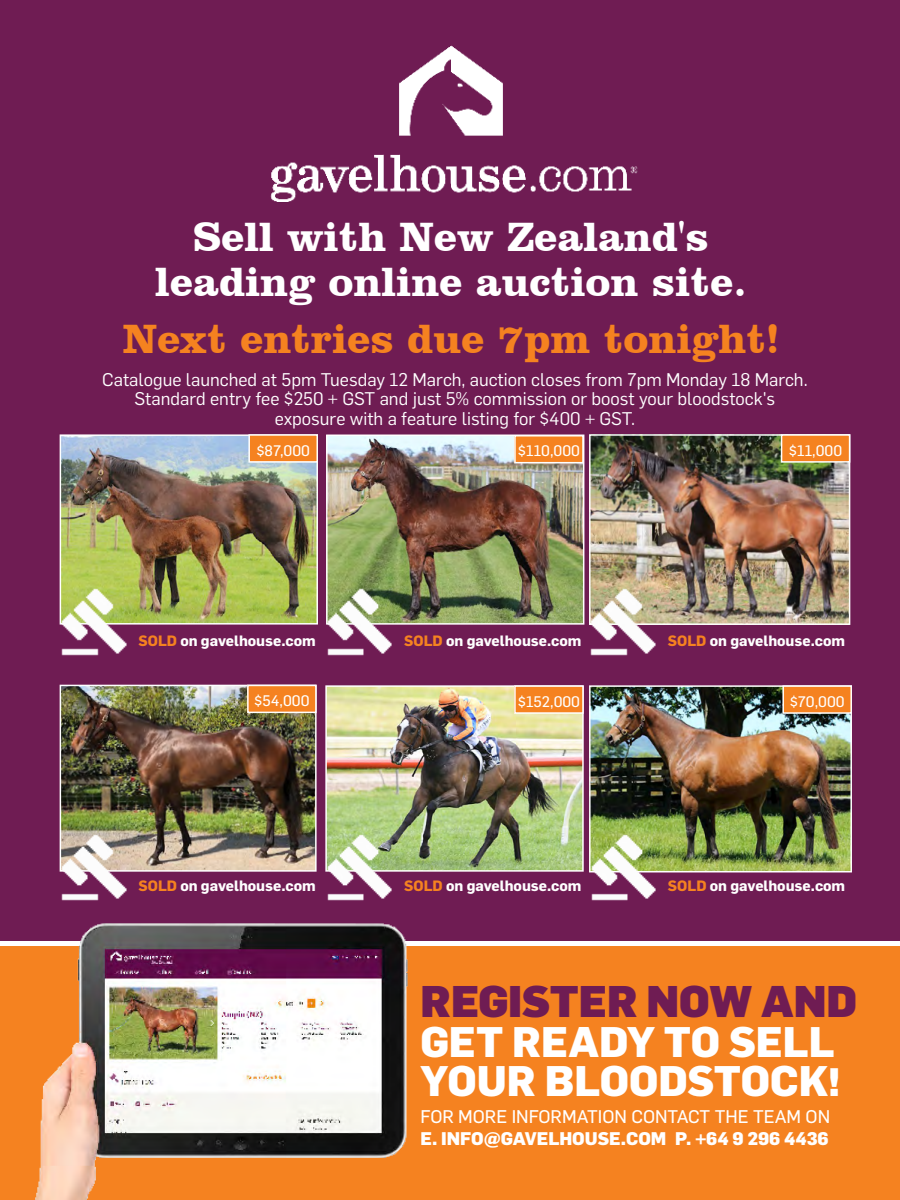
<style>
.page{position:relative;width:900px;height:1200px;background:#fff}
.page>*{position:absolute;margin:0;border:0;box-sizing:border-box;transform-origin:0 0}
.t1{font:900 43.5px "Flama";color:#6f1c53}
.t2{font:700 42px/45px "Clarendon BT";color:#fff;text-align:center}
.t3{font:800 42px/39px "Flama";color:#fff}
.t4{font:700 42px "Clarendon BT";color:#f58220}
.t5{font:18px/19.5px "Flama";color:#fff;text-align:center}
.t6{font:18px "Flama Basic";color:#fff}
.t7{font:800 18px "Flama";color:#fff}
.t8{font:15px "Flama Basic";color:#fff}
.t9{font:700 14.7px "Flama";color:#fff}
.s1{color:#f58220}
.s2{font-size:39px}
</style>
<div class="page">
<div style="left:0;top:0;width:900px;height:941px;background:#6f1c53"></div>
<div style="left:0;top:946px;width:900px;height:254px;background:#f58220"></div>
<img style="left:35px;top:923px;width:373px;height:277px">
<img style="left:592px;top:688px;width:257px;height:181px">
<div style="left:589px;top:685px;width:263px;height:187px;border:2px solid #fff"></div>
<img style="left:329px;top:438px;width:252px;height:184px">
<div style="left:326px;top:435px;width:258px;height:190px;border:2px solid #fff"></div>
<img style="left:592px;top:437px;width:255px;height:185px">
<div style="left:589px;top:434px;width:261px;height:191px;border:2px solid #fff"></div>
<img style="left:63px;top:688px;width:251px;height:181px">
<div style="left:60px;top:685px;width:257px;height:187px;border:2px solid #fff"></div>
<img style="left:328px;top:688px;width:253px;height:181px">
<div style="left:325px;top:685px;width:259px;height:187px;border:2px solid #fff"></div>
<img style="left:63px;top:437px;width:252px;height:185px">
<div style="left:60px;top:434px;width:258px;height:191px;border:2px solid #fff"></div>
<img style="left:326px;top:587px;width:70px;height:69px">
<img style="left:589px;top:832px;width:71px;height:69px">
<img style="left:325px;top:832px;width:71px;height:69px">
<img style="left:589px;top:587px;width:71px;height:69px">
<img style="left:60px;top:832px;width:70px;height:69px">
<img style="left:60px;top:587px;width:70px;height:69px">
<div style="left:783px;top:686px;width:68px;height:27px;background:#f58220"></div>
<div style="left:782px;top:685px;width:70px;height:29px;border:2px solid #fff"></div>
<div style="left:782px;top:435px;width:68px;height:27px;background:#f58220"></div>
<div style="left:781px;top:434px;width:69px;height:29px;border:2px solid #fff"></div>
<div style="left:515px;top:686px;width:68px;height:27px;background:#f58220"></div>
<div style="left:514px;top:685px;width:70px;height:29px;border:2px solid #fff"></div>
<div style="left:515px;top:436px;width:68px;height:27px;background:#f58220"></div>
<div style="left:514px;top:435px;width:70px;height:28px;border:2px solid #fff"></div>
<div style="left:248px;top:685px;width:68px;height:27px;background:#f58220"></div>
<div style="left:247px;top:685px;width:70px;height:28px;border:2px solid #fff"></div>
<div style="left:249px;top:435px;width:68px;height:27px;background:#f58220"></div>
<div style="left:248px;top:434px;width:70px;height:29px;border:2px solid #fff"></div>
<img style="left:270px;top:45px;width:368px;height:157px">
<h2 class="t2" style="left:155px;top:213px;width:593px">Sell with New Zealand's leading online auction site.</h2>
<h2 class="t4" style="left:123px;top:313px;width:658px">Next entries due 7pm tonight!</h2>
<p class="t5" style="left:102px;top:368px;width:707px">Catalogue launched at 5pm Tuesday 12 March, auction closes from 7pm Monday 18 March.<br>Standard entry fee $250 + GST and just 5% commission or boost your bloodstock's exposure with a feature listing for $400 + GST.</p>
<p class="t8" style="left:256px;top:440px;width:55px">$87,000</p>
<p class="t8" style="left:518px;top:441px;width:64px">$110,000</p>
<p class="t8" style="left:789px;top:440px;width:55px">$11,000</p>
<p class="t9" style="left:139px;top:630px;width:179px"><span class="s1">SOLD</span> on gavelhouse.com</p>
<p class="t9" style="left:404px;top:630px;width:179px"><span class="s1">SOLD</span> on gavelhouse.com</p>
<p class="t9" style="left:668px;top:630px;width:179px"><span class="s1">SOLD</span> on gavelhouse.com</p>
<p class="t8" style="left:254px;top:690px;width:57px">$54,000</p>
<p class="t8" style="left:518px;top:691px;width:64px">$152,000</p>
<p class="t8" style="left:790px;top:691px;width:57px">$70,000</p>
<p class="t9" style="left:139px;top:875px;width:179px"><span class="s1">SOLD</span> on gavelhouse.com</p>
<p class="t9" style="left:404px;top:875px;width:179px"><span class="s1">SOLD</span> on gavelhouse.com</p>
<p class="t9" style="left:668px;top:875px;width:179px"><span class="s1">SOLD</span> on gavelhouse.com</p>
<h1 class="t1" style="left:420px;top:970px;width:438px">REGISTER NOW AND</h1>
<h2 class="t3" style="left:420px;top:1019px;width:421px">GET READY TO SELL<br>YOUR BLOODSTOCK<span class="s2">!</span></h2>
<p class="t6" style="left:421px;top:1104px;width:411px">FOR MORE INFORMATION CONTACT THE TEAM ON</p>
<p class="t7" style="left:421px;top:1125px;width:410px">E. INFO@GAVELHOUSE.COM P. +64 9 296 4436</p>
</div>
